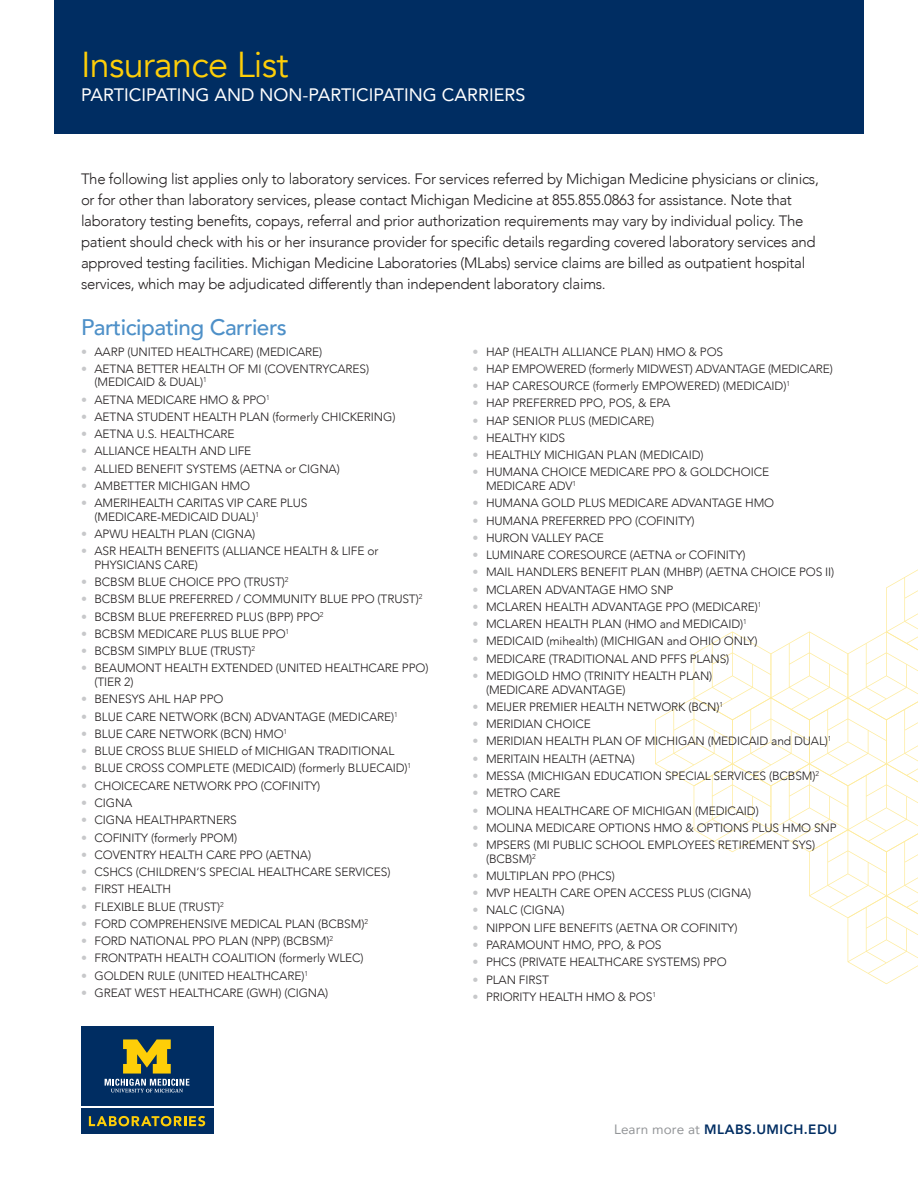
<style>
.page{position:relative;width:918px;height:1188px;background:#fff}
.page>*{position:absolute;margin:0;border:0;box-sizing:border-box;transform-origin:0 0}
.t1{font:36px "Avenir";letter-spacing:-.02em;color:#fece08}
.t2{font:500 22.5px "Avenir";letter-spacing:-.02em;color:#4e90c8}
.t3{font:18px "Avenir";color:#fff}
.t4{font:300 15px/21px "Avenir";letter-spacing:-.02em;color:#231f20}
.t5{font:800 13.5px "Avenir";letter-spacing:.035em;color:#002d62}
.t6{font:300 12px/13.5px "Avenir";letter-spacing:-.01em;color:#231f20}
.s1{color:#c7c8ca}
.s2{font-weight:400;color:#939598}
</style>
<div class="page">
<svg style="left:655px;top:569px;width:263px;height:415px"></svg>
<div style="left:81px;top:1026px;width:132px;height:80px;background:#002d62"></div>
<svg style="left:105px;top:1039px;width:84px;height:54px"></svg>
<div style="left:81px;top:1108px;width:132px;height:26px;background:#002d62"></div>
<svg style="left:89px;top:1116px;width:116px;height:10px"></svg>
<div style="left:54px;top:0;width:810px;height:134px;background:#002d62"></div>
<h1 class="t1" style="left:81px;top:43px;width:209px">Insurance List</h1>
<h3 class="t3" style="left:81px;top:81px;width:446px">PARTICIPATING AND NON-PARTICIPATING CARRIERS</h3>
<p class="t4" style="left:81px;top:168px;width:739px">The following list applies only to laboratory services. For services referred by Michigan Medicine physicians or clinics, or for other than laboratory services, please contact Michigan Medicine at 855.855.0863 for assistance. Note that laboratory testing benefits, copays, referral and prior authorization requirements may vary by individual policy. The patient should check with his or her insurance provider for specific details regarding covered laboratory services and approved testing facilities. Michigan Medicine Laboratories (MLabs) service claims are billed as outpatient hospital services, which may be adjudicated differently than independent laboratory claims.</p>
<h2 class="t2" style="left:81px;top:308px;width:207px">Participating Carriers</h2>
<p class="t6" style="left:81px;top:345px;width:243px"><span class="s1">•</span> AARP (UNITED HEALTHCARE) (MEDICARE)</p>
<p class="t6" style="left:94px;top:362px;width:276px;text-indent:-14px"><span class="s1">•</span> AETNA BETTER HEALTH OF MI (COVENTRYCARES) (MEDICAID &amp; DUAL)<sup>1</sup></p>
<p class="t6" style="left:81px;top:393px;width:190px"><span class="s1">•</span> AETNA MEDICARE HMO &amp; PPO<sup>1</sup></p>
<p class="t6" style="left:81px;top:410px;width:316px"><span class="s1">•</span> AETNA STUDENT HEALTH PLAN (formerly CHICKERING)</p>
<p class="t6" style="left:81px;top:427px;width:155px"><span class="s1">•</span> AETNA U.S. HEALTHCARE</p>
<p class="t6" style="left:81px;top:445px;width:172px"><span class="s1">•</span> ALLIANCE HEALTH AND LIFE</p>
<p class="t6" style="left:81px;top:462px;width:260px"><span class="s1">•</span> ALLIED BENEFIT SYSTEMS (AETNA or CIGNA)</p>
<p class="t6" style="left:81px;top:479px;width:171px"><span class="s1">•</span> AMBETTER MICHIGAN HMO</p>
<p class="t6" style="left:94px;top:496px;width:214px;text-indent:-14px"><span class="s1">•</span> AMERIHEALTH CARITAS VIP CARE PLUS (MEDICARE-MEDICAID DUAL)<sup>1</sup></p>
<p class="t6" style="left:81px;top:527px;width:176px"><span class="s1">•</span> APWU HEALTH PLAN (CIGNA)</p>
<p class="t6" style="left:94px;top:544px;width:285px;text-indent:-14px"><span class="s1">•</span> ASR HEALTH BENEFITS (ALLIANCE HEALTH &amp; LIFE or<br>PHYSICIANS CARE)</p>
<p class="t6" style="left:81px;top:575px;width:209px"><span class="s1">•</span> BCBSM BLUE CHOICE PPO (TRUST)<sup>2</sup></p>
<p class="t6" style="left:81px;top:592px;width:343px"><span class="s1">•</span> BCBSM BLUE PREFERRED / COMMUNITY BLUE PPO (TRUST)<sup>2</sup></p>
<p class="t6" style="left:81px;top:610px;width:244px"><span class="s1">•</span> BCBSM BLUE PREFERRED PLUS (BPP) PPO<sup>2</sup></p>
<p class="t6" style="left:81px;top:627px;width:210px"><span class="s1">•</span> BCBSM MEDICARE PLUS BLUE PPO<sup>1</sup></p>
<p class="t6" style="left:81px;top:644px;width:176px"><span class="s1">•</span> BCBSM SIMPLY BLUE (TRUST)<sup>2</sup></p>
<p class="t6" style="left:94px;top:662px;width:336px;text-indent:-14px"><span class="s1">•</span> BEAUMONT HEALTH EXTENDED (UNITED HEALTHCARE PPO) (TIER 2)</p>
<p class="t6" style="left:81px;top:692px;width:144px"><span class="s1">•</span> BENESYS AHL HAP PPO</p>
<p class="t6" style="left:81px;top:710px;width:318px"><span class="s1">•</span> BLUE CARE NETWORK (BCN) ADVANTAGE (MEDICARE)<sup>1</sup></p>
<p class="t6" style="left:81px;top:727px;width:208px"><span class="s1">•</span> BLUE CARE NETWORK (BCN) HMO<sup>1</sup></p>
<p class="t6" style="left:81px;top:744px;width:315px"><span class="s1">•</span> BLUE CROSS BLUE SHIELD of MICHIGAN TRADITIONAL</p>
<p class="t6" style="left:81px;top:762px;width:332px"><span class="s1">•</span> BLUE CROSS COMPLETE (MEDICAID) (formerly BLUECAID)<sup>1</sup></p>
<p class="t6" style="left:81px;top:779px;width:241px"><span class="s1">•</span> CHOICECARE NETWORK PPO (COFINITY)</p>
<p class="t6" style="left:81px;top:796px;width:53px"><span class="s1">•</span> CIGNA</p>
<p class="t6" style="left:81px;top:813px;width:157px"><span class="s1">•</span> CIGNA HEALTHPARTNERS</p>
<p class="t6" style="left:81px;top:831px;width:158px"><span class="s1">•</span> COFINITY (formerly PPOM)</p>
<p class="t6" style="left:81px;top:848px;width:232px"><span class="s1">•</span> COVENTRY HEALTH CARE PPO (AETNA)</p>
<p class="t6" style="left:81px;top:865px;width:311px"><span class="s1">•</span> CSHCS (CHILDREN’S SPECIAL HEALTHCARE SERVICES)</p>
<p class="t6" style="left:81px;top:882px;width:92px"><span class="s1">•</span> FIRST HEALTH</p>
<p class="t6" style="left:81px;top:900px;width:144px"><span class="s1">•</span> FLEXIBLE BLUE (TRUST)<sup>2</sup></p>
<p class="t6" style="left:81px;top:917px;width:289px"><span class="s1">•</span> FORD COMPREHENSIVE MEDICAL PLAN (BCBSM)<sup>2</sup></p>
<p class="t6" style="left:81px;top:934px;width:254px"><span class="s1">•</span> FORD NATIONAL PPO PLAN (NPP) (BCBSM)<sup>2</sup></p>
<p class="t6" style="left:81px;top:952px;width:284px"><span class="s1">•</span> FRONTPATH HEALTH COALITION (formerly WLEC)</p>
<p class="t6" style="left:81px;top:969px;width:229px"><span class="s1">•</span> GOLDEN RULE (UNITED HEALTHCARE)<sup>1</sup></p>
<p class="t6" style="left:81px;top:986px;width:249px"><span class="s1">•</span> GREAT WEST HEALTHCARE (GWH) (CIGNA)</p>
<p class="t6" style="left:472px;top:345px;width:252px"><span class="s1">•</span> HAP (HEALTH ALLIANCE PLAN) HMO &amp; POS</p>
<p class="t6" style="left:472px;top:362px;width:362px"><span class="s1">•</span> HAP EMPOWERED (formerly MIDWEST) ADVANTAGE (MEDICARE)</p>
<p class="t6" style="left:472px;top:379px;width:319px"><span class="s1">•</span> HAP CARESOURCE (formerly EMPOWERED) (MEDICAID)<sup>1</sup></p>
<p class="t6" style="left:472px;top:396px;width:200px"><span class="s1">•</span> HAP PREFERRED PPO, POS, &amp; EPA</p>
<p class="t6" style="left:472px;top:414px;width:183px"><span class="s1">•</span> HAP SENIOR PLUS (MEDICARE)</p>
<p class="t6" style="left:472px;top:431px;width:94px"><span class="s1">•</span> HEALTHY KIDS</p>
<p class="t6" style="left:472px;top:448px;width:233px"><span class="s1">•</span> HEALTHLY MICHIGAN PLAN (MEDICAID)</p>
<p class="t6" style="left:486px;top:466px;width:285px;text-indent:-14px"><span class="s1">•</span> HUMANA CHOICE MEDICARE PPO &amp; GOLDCHOICE<br>MEDICARE ADV<sup>1</sup></p>
<p class="t6" style="left:472px;top:496px;width:303px"><span class="s1">•</span> HUMANA GOLD PLUS MEDICARE ADVANTAGE HMO</p>
<p class="t6" style="left:472px;top:514px;width:224px"><span class="s1">•</span> HUMANA PREFERRED PPO (COFINITY)</p>
<p class="t6" style="left:472px;top:531px;width:133px"><span class="s1">•</span> HURON VALLEY PACE</p>
<p class="t6" style="left:472px;top:548px;width:275px"><span class="s1">•</span> LUMINARE CORESOURCE (AETNA or COFINITY)</p>
<p class="t6" style="left:472px;top:565px;width:363px"><span class="s1">•</span> MAIL HANDLERS BENEFIT PLAN (MHBP) (AETNA CHOICE POS II)</p>
<p class="t6" style="left:472px;top:583px;width:202px"><span class="s1">•</span> MCLAREN ADVANTAGE HMO SNP</p>
<p class="t6" style="left:472px;top:600px;width:290px"><span class="s1">•</span> MCLAREN HEALTH ADVANTAGE PPO (MEDICARE)<sup>1</sup></p>
<p class="t6" style="left:472px;top:617px;width:276px"><span class="s1">•</span> MCLAREN HEALTH PLAN (HMO and MEDICAID)<sup>1</sup></p>
<p class="t6" style="left:472px;top:635px;width:286px"><span class="s1">•</span> MEDICAID (mihealth) (MICHIGAN and OHIO ONLY)</p>
<p class="t6" style="left:472px;top:652px;width:258px"><span class="s1">•</span> MEDICARE (TRADITIONAL AND PFFS PLANS)</p>
<p class="t6" style="left:486px;top:669px;width:228px;text-indent:-14px"><span class="s1">•</span> MEDIGOLD HMO (TRINITY HEALTH PLAN) (MEDICARE ADVANTAGE)</p>
<p class="t6" style="left:472px;top:700px;width:252px"><span class="s1">•</span> MEIJER PREMIER HEALTH NETWORK (BCN)<sup>1</sup></p>
<p class="t6" style="left:472px;top:717px;width:120px"><span class="s1">•</span> MERIDIAN CHOICE</p>
<p class="t6" style="left:472px;top:735px;width:361px"><span class="s1">•</span> MERIDIAN HEALTH PLAN OF MICHIGAN (MEDICAID and DUAL)<sup>1</sup></p>
<p class="t6" style="left:472px;top:752px;width:164px"><span class="s1">•</span> MERITAIN HEALTH (AETNA)</p>
<p class="t6" style="left:472px;top:769px;width:348px"><span class="s1">•</span> MESSA (MICHIGAN EDUCATION SPECIAL SERVICES (BCBSM)<sup>2</sup></p>
<p class="t6" style="left:472px;top:786px;width:90px"><span class="s1">•</span> METRO CARE</p>
<p class="t6" style="left:472px;top:804px;width:288px"><span class="s1">•</span> MOLINA HEALTHCARE OF MICHIGAN (MEDICAID)</p>
<p class="t6" style="left:472px;top:821px;width:366px"><span class="s1">•</span> MOLINA MEDICARE OPTIONS HMO &amp; OPTIONS PLUS HMO SNP</p>
<p class="t6" style="left:486px;top:838px;width:331px;text-indent:-14px"><span class="s1">•</span> MPSERS (MI PUBLIC SCHOOL EMPLOYEES RETIREMENT SYS) (BCBSM)<sup>2</sup></p>
<p class="t6" style="left:472px;top:869px;width:144px"><span class="s1">•</span> MULTIPLAN PPO (PHCS)</p>
<p class="t6" style="left:472px;top:886px;width:280px"><span class="s1">•</span> MVP HEALTH CARE OPEN ACCESS PLUS (CIGNA)</p>
<p class="t6" style="left:472px;top:904px;width:94px"><span class="s1">•</span> NALC (CIGNA)</p>
<p class="t6" style="left:472px;top:921px;width:267px"><span class="s1">•</span> NIPPON LIFE BENEFITS (AETNA OR COFINITY)</p>
<p class="t6" style="left:472px;top:938px;width:191px"><span class="s1">•</span> PARAMOUNT HMO, PPO, &amp; POS</p>
<p class="t6" style="left:472px;top:955px;width:256px"><span class="s1">•</span> PHCS (PRIVATE HEALTHCARE SYSTEMS) PPO</p>
<p class="t6" style="left:472px;top:973px;width:78px"><span class="s1">•</span> PLAN FIRST</p>
<p class="t6" style="left:472px;top:990px;width:185px"><span class="s1">•</span> PRIORITY HEALTH HMO &amp; POS<sup>1</sup></p>
<p class="t5" style="left:614px;top:1119px;width:225px"><span class="s2">Learn more at</span> MLABS.UMICH.EDU</p>
</div>
